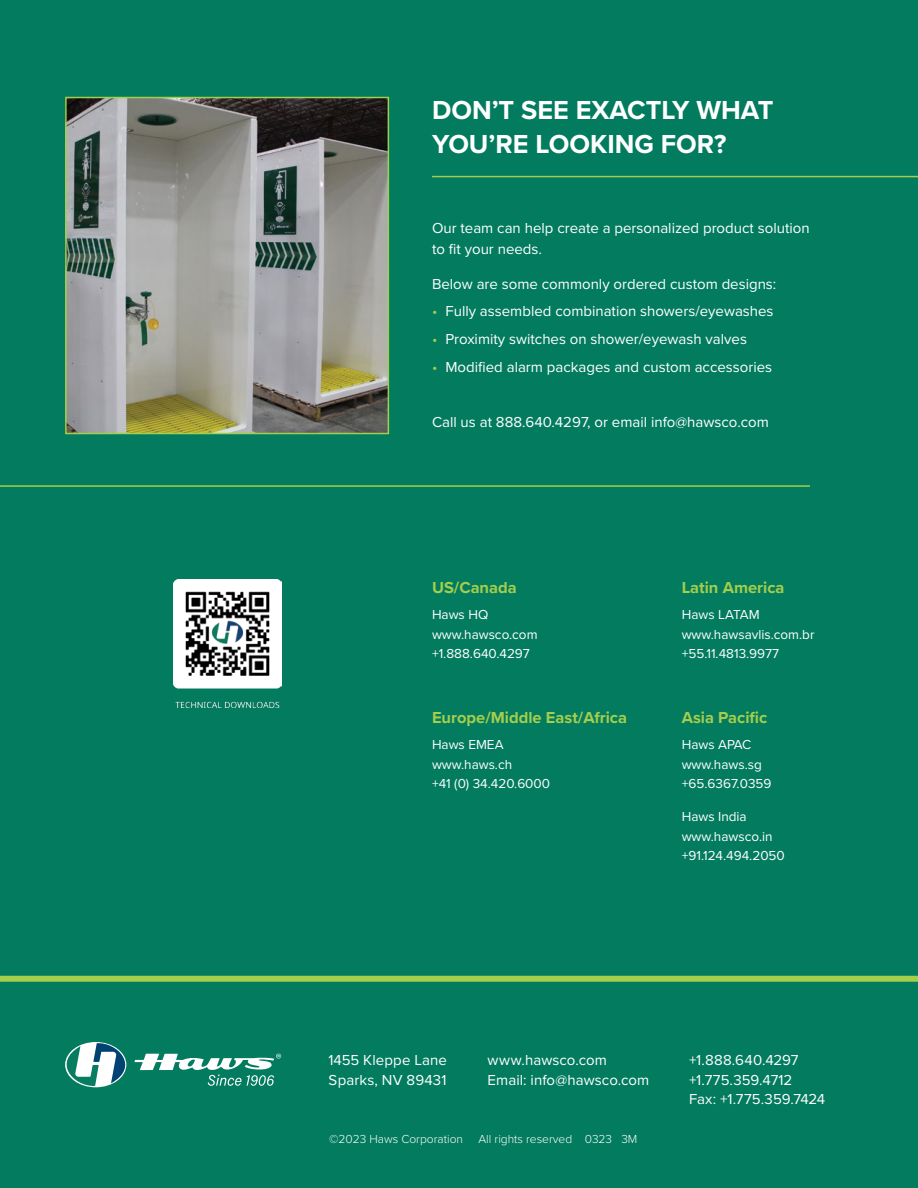
<style>
.page{position:relative;width:918px;height:1188px;background:#027b5f}
.page>*{position:absolute;margin:0;border:0;box-sizing:border-box;transform-origin:0 0}
.t1{font:700 27px/34.5px "Proxima Nova";color:#fff}
.Back_Cover_Region{font:700 16.5px "Proxima Nova";color:#a4ce4b}
.Back_Cover_Contact_W{font:15px/19.5px "Proxima Nova";color:#fff}
.Back_Cover_Office_Ad{font:13.5px/19.5px "Proxima Nova";color:#fff}
.t2{font:300 12px "Proxima Nova";color:#fff}
.s1{color:#a4ce4b}
</style>
<div class="page">
<div style="left:0;top:976px;width:918px;height:6px;background:#a4ce4b"></div>
<img style="left:68px;top:100px;width:318px;height:331px">
<div style="left:65px;top:97px;width:324px;height:337px;border:2px solid #a4ce4b"></div>
<hr style="left:0;top:485px;width:810px;height:2px;background:#a4ce4b">
<svg style="left:65px;top:1042px;width:216px;height:45px"></svg>
<hr style="left:432px;top:176px;width:486px;height:1px;background:#a4ce4b">
<img style="left:173px;top:580px;width:108px;height:127px">
<p class="t1" style="left:432px;top:92px;width:343px">DON’T SEE EXACTLY WHAT<br>YOU’RE LOOKING FOR?</p>
<p class="Back_Cover_Contact_W" style="left:432px;top:217px;width:379px;line-height:21px">Our team can help create a personalized product solution to fit your needs.</p>
<p class="Back_Cover_Contact_W" style="left:432px;top:273px;width:346px">Below are some commonly ordered custom designs:</p>
<p class="Back_Cover_Contact_W" style="left:432px;top:301px;width:343px"><span class="s1">•</span> Fully assembled combination showers/eyewashes</p>
<p class="Back_Cover_Contact_W" style="left:432px;top:329px;width:316px"><span class="s1">•</span> Proximity switches on shower/eyewash valves</p>
<p class="Back_Cover_Contact_W" style="left:432px;top:356px;width:342px"><span class="s1">•</span> Modified alarm packages and custom accessories</p>
<p class="Back_Cover_Contact_W" style="left:432px;top:412px;width:338px">Call us at 888.640.4297, or email info@hawsco.com</p>
<p class="Back_Cover_Region" style="left:432px;top:575px;width:86px">US/Canada</p>
<p class="Back_Cover_Office_Ad" style="left:432px;top:604px;width:107px">Haws HQ www.hawsco.com +1.888.640.4297</p>
<p class="Back_Cover_Region" style="left:432px;top:705px;width:197px">Europe/Middle East/Africa</p>
<p class="Back_Cover_Office_Ad" style="left:432px;top:734px;width:120px">Haws EMEA www.haws.ch<br>+41 (0) 34.420.6000</p>
<p class="Back_Cover_Region" style="left:682px;top:575px;width:104px">Latin America</p>
<p class="Back_Cover_Office_Ad" style="left:682px;top:604px;width:134px">Haws LATAM www.hawsavlis.com.br +55.11.4813.9977</p>
<p class="Back_Cover_Region" style="left:682px;top:705px;width:87px">Asia Pacific</p>
<p class="Back_Cover_Office_Ad" style="left:682px;top:734px;width:91px">Haws APAC www.haws.sg +65.6367.0359</p>
<p class="Back_Cover_Office_Ad" style="left:682px;top:806px;width:66px">Haws India</p>
<p class="Back_Cover_Office_Ad" style="left:682px;top:826px;width:92px">www.hawsco.in</p>
<p class="Back_Cover_Office_Ad" style="left:682px;top:845px;width:105px">+91.124.494.2050</p>
<p class="Back_Cover_Contact_W" style="left:328px;top:1050px;width:120px">1455 Kleppe Lane<br>Sparks, NV 89431</p>
<p class="Back_Cover_Contact_W" style="left:488px;top:1050px;width:163px">www.hawsco.com<br>Email: info@hawsco.com</p>
<p class="Back_Cover_Contact_W" style="left:689px;top:1050px;width:138px">+1.888.640.4297 +1.775.359.4712<br>Fax: +1.775.359.7424</p>
<p class="t2" style="left:329px;top:1131px;width:135px">©2023 Haws Corporation</p>
<p class="t2" style="left:479px;top:1131px;width:160px">All rights reserved 0323 3M</p>
</div>
